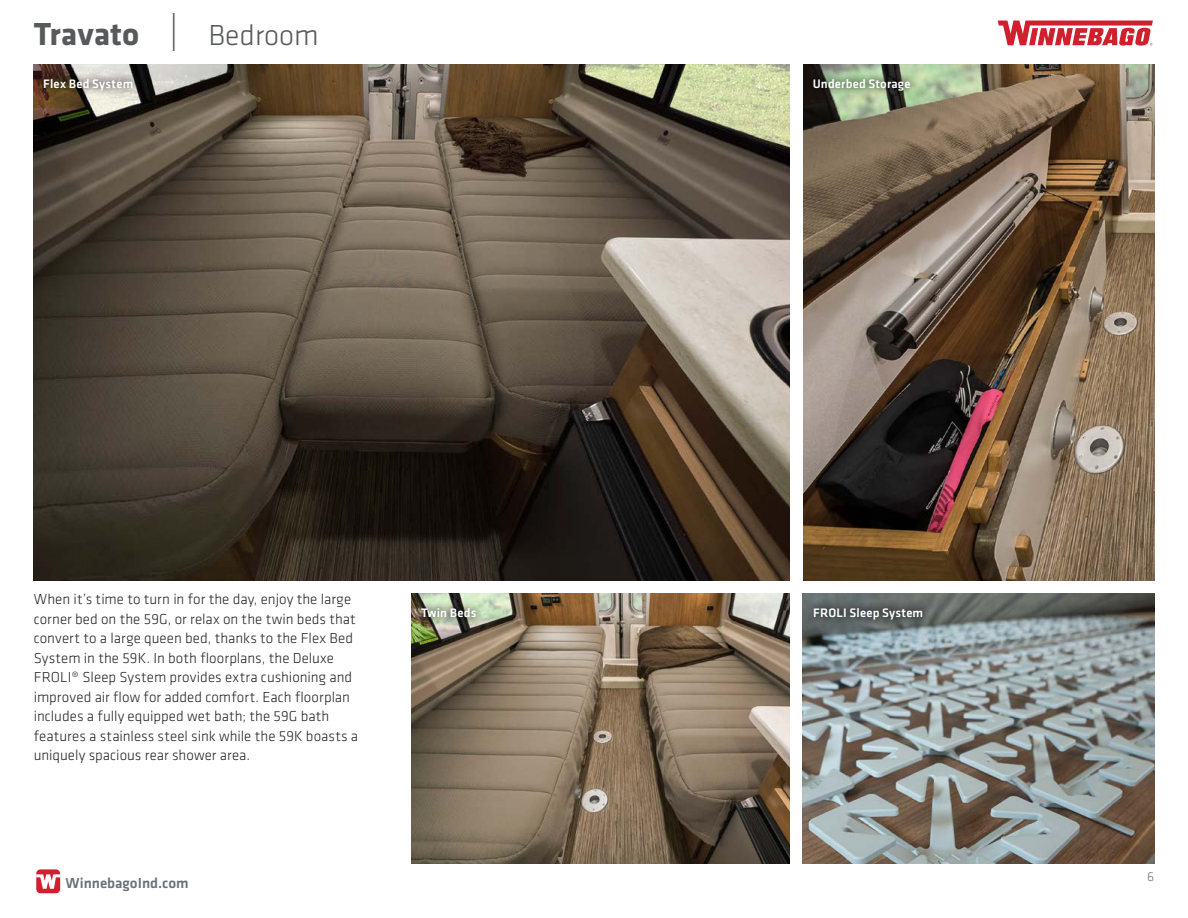
<style>
.page{position:relative;width:1188px;height:918px;background:#fff}
.page>*{position:absolute;margin:0;border:0;box-sizing:border-box;transform-origin:0 0}
.t1{font:300 37.95px "Klavika";color:#58595b}
.t2{font:700 33px "Klavika";color:#58595b}
.t3{font:300 30px "Klavika";color:#58595b}
.t4{font:300 15px/19.5px "Klavika";letter-spacing:.005em;color:#272727}
.t5{font:500 15px "Klavika Basic";color:#6a7076}
.t6{font:300 13.5px "Klavika";color:#717275}
.t7{font:500 12.75px "Klavika Basic";letter-spacing:.02em;color:#fff}
</style>
<div class="page">
<svg style="left:36px;top:873px;width:25px;height:21px"></svg>
<div style="left:36px;top:869px;width:24px;height:24px;background:#d0202e;border-radius:4px"></div>
<svg style="left:36px;top:874px;width:24px;height:15px"></svg>
<svg style="left:998px;top:21px;width:155px;height:25px"></svg>
<img style="left:34px;top:65px;width:756px;height:515px">
<img style="left:803px;top:65px;width:351px;height:515px">
<img style="left:411px;top:593px;width:379px;height:271px">
<img style="left:803px;top:593px;width:351px;height:271px">
<svg style="left:36px;top:70px;width:105px;height:28px;background:#867b70"></svg>
<svg style="left:805px;top:70px;width:114px;height:29px;background:#708166"></svg>
<svg style="left:413px;top:599px;width:72px;height:27px;background:#8c947d"></svg>
<svg style="left:806px;top:599px;width:126px;height:28px;background:#585e5e"></svg>
<h2 class="t2" style="left:34px;top:10px;width:107px">Travato</h2>
<h1 class="t1" style="left:169px;top:8px;width:11px">|</h1>
<h3 class="t3" style="left:208px;top:17px;width:112px">Bedroom</h3>
<p class="t7" style="left:43px;top:75px;width:92px">Flex Bed System</p>
<p class="t7" style="left:813px;top:75px;width:99px">Underbed Storage</p>
<p class="t4" style="left:34px;top:589px;width:326px">When it’s time to turn in for the day, enjoy the large corner bed on the 59G, or relax on the twin beds that convert to a large queen bed, thanks to the Flex Bed System in the 59K. In both floorplans, the Deluxe FROLI® Sleep System provides extra cushioning and improved air flow for added comfort. Each floorplan includes a fully equipped wet bath; the 59G bath features a stainless steel sink while the 59K boasts a uniquely spacious rear shower area.</p>
<p class="t5" style="left:66px;top:873px;width:125px">WinnebagoInd.com</p>
<p class="t7" style="left:421px;top:604px;width:57px">Twin Beds</p>
<p class="t7" style="left:813px;top:604px;width:112px">FROLI Sleep System</p>
<p class="t6" style="left:1147px;top:868px;width:8px">6</p>
</div>
